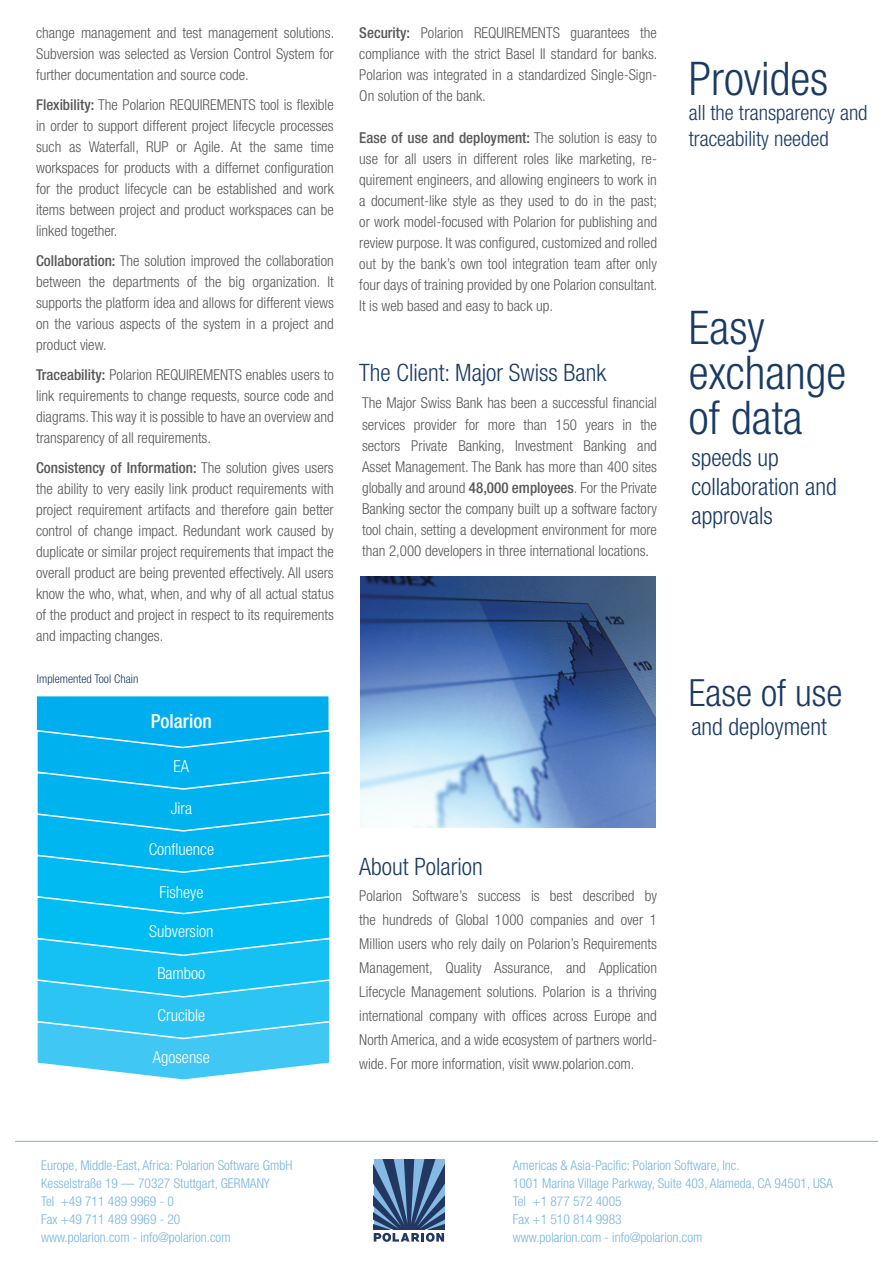
<style>
.page{position:relative;width:893px;height:1263px;background:#fff}
.page>*{position:absolute;margin:0;border:0;box-sizing:border-box;transform-origin:0 0}
.t1{font:300 condensed 46.5px/45px "Helvetica Neue LT Pro";color:#1a3a64}
.t2{font:300 condensed 37.5px "Helvetica Neue LT Pro";color:#1a3a64}
.t3{font:300 condensed 24px/28.8px "Helvetica Neue LT Pro";color:#1a3a64}
.t4{font:300 condensed 21px/25.5px "Helvetica Neue LT Pro";color:#1a3a64}
.t5{font:500 condensed 19.5px "Helvetica Neue LT Pro";color:#fff}
.t6{font:300 condensed 16.5px "Helvetica Neue LT Pro";color:#fff}
.t7{font:300 condensed 15px/21px "Helvetica Neue LT Pro";color:#57585a;text-align:justify}
.t8{font:300 condensed 13.5px/18px "Helvetica Neue LT Pro";color:#75b6df}
.t9{font:300 condensed 12px "Helvetica Neue LT Pro";color:#1a3a64}
.s1{font-weight:500}
</style>
<div class="page">
<img style="left:361px;top:577px;width:294px;height:250px">
<svg style="left:36px;top:696px;width:294px;height:384px;background:#26c0f2"></svg>
<hr style="left:15px;top:1141px;width:863px;height:1px;background:#75b6df">
<svg style="left:374px;top:1159px;width:70px;height:83px;background:#56749b"></svg>
<p class="t7" style="left:36px;top:22px;width:300px">change management and test management solutions.<br>Subversion was selected as Version Control System for further documentation and source code.</p>
<p class="t7" style="left:36px;top:94px;width:299px"><span class="s1">Flexibility:</span> The Polarion REQUIREMENTS tool is flexible in order to support different project lifecycle processes such as Waterfall, RUP or Agile. At the same time workspaces for products with a differnet configuration for the product lifecycle can be established and work items between project and product workspaces can be linked together.</p>
<p class="t7" style="left:36px;top:250px;width:299px"><span class="s1">Collaboration:</span> The solution improved the collaboration between the departments of the big organization. It supports the platform idea and allows for different views on the various aspects of the system in a project and product view.</p>
<p class="t7" style="left:36px;top:364px;width:299px"><span class="s1">Traceability:</span> Polarion REQUIREMENTS enables users to link requirements to change requests, source code and diagrams. This way it is possible to have an overview and transparency of all requirements.</p>
<p class="t7" style="left:36px;top:457px;width:299px"><span class="s1">Consistency of Information:</span> The solution gives users the ability to very easily link product requirements with project requirement artifacts and therefore gain better control of change impact. Redundant work caused by duplicate or similar project requirements that impact the overall product are being prevented effectively. All users know the who, what, when, and why of all actual status of the product and project in respect to its requirements and impacting changes.</p>
<p class="t9" style="left:37px;top:672px;width:103px">Implemented Tool Chain</p>
<h3 class="t5" style="left:151px;top:709px;width:63px">Polarion</h3>
<p class="t6" style="left:174px;top:757px;width:17px">EA</p>
<p class="t6" style="left:171px;top:799px;width:23px">Jira</p>
<p class="t6" style="left:149px;top:839px;width:67px">Confluence</p>
<p class="t6" style="left:159px;top:883px;width:46px">Fisheye</p>
<p class="t6" style="left:149px;top:922px;width:66px">Subversion</p>
<p class="t6" style="left:157px;top:964px;width:49px">Bamboo</p>
<p class="t6" style="left:158px;top:1006px;width:49px">Crucible</p>
<p class="t6" style="left:153px;top:1047px;width:58px">Agosense</p>
<p class="t7" style="left:359px;top:22px;width:300px"><span class="s1">Security:</span> Polarion REQUIREMENTS guarantees the compliance with the strict Basel II standard for banks.<br>Polarion was integrated in a standardized Single-Sign-On solution of the bank.</p>
<p class="t7" style="left:359px;top:127px;width:300px"><span class="s1">Ease of use and deployment:</span> The solution is easy to use for all users in different roles like marketing, re&shy;quirement engineers, and allowing engineers to work in a document-like style as they used to do in the past; or work model-focused with Polarion for publishing and review purpose. It was configured, customized and rolled out by the bank’s own tool integration team after only four days of training provided by one Polarion consultant.<br>It is web based and easy to back up.</p>
<h3 class="t3" style="left:359px;top:358px;width:248px">The Client: Major Swiss Bank</h3>
<p class="t7" style="left:362px;top:393px;width:296px">The Major Swiss Bank has been a successful financial services provider for more than 150 years in the sectors Private Banking, Investment Banking and Asset Management. The Bank has more than 400 sites globally and around <span class="s1">48,000 employees</span>. For the Private Banking sector the company built up a software factory tool chain, setting a development environment for more than 2,000 developers in three international locations.</p>
<h3 class="t3" style="left:359px;top:852px;width:125px">About Polarion</h3>
<p class="t7" style="left:359px;top:884px;width:299px;line-height:24px">Polarion Software’s success is best described by the hundreds of Global 1000 companies and over 1<br>Million users who rely daily on Polarion’s Requirements Management, Quality Assurance, and Application Lifecycle Management solutions. Polarion is a thriving international company with offices across Europe and North America, and a wide ecosystem of partners world&shy;wide. For more information, visit www.polarion.com.</p>
<h1 class="t1" style="left:689px;top:56px;width:141px">Provides</h1>
<h3 class="t4" style="left:689px;top:100px;width:180px">all the transparency and traceability needed</h3>
<h1 class="t1" style="left:689px;top:304px;width:159px">Easy exchange of data</h1>
<h3 class="t3" style="left:691px;top:443px;width:147px">speeds up collaboration and approvals</h3>
<h2 class="t2" style="left:689px;top:671px;width:155px">Ease of use</h2>
<h3 class="t3" style="left:691px;top:712px;width:137px">and deployment</h3>
<p class="t8" style="left:41px;top:1156px;width:253px">Europe, Middle-East, Africa: Polarion Software GmbH Kesselstraße 19 — 70327 Stuttgart, GERMANY<br>Tel +49 711 489 9969 - 0<br>Fax +49 711 489 9969 - 20<br>www.polarion.com - info@polarion.com</p>
<p class="t8" style="left:513px;top:1156px;width:322px">Americas &amp; Asia-Pacific: Polarion Software, Inc.<br>1001 Marina Village Parkway, Suite 403, Alameda, CA 94501, USA Tel +1 877 572 4005<br>Fax +1 510 814 9983<br>www.polarion.com - info@polarion.com</p>
</div>
